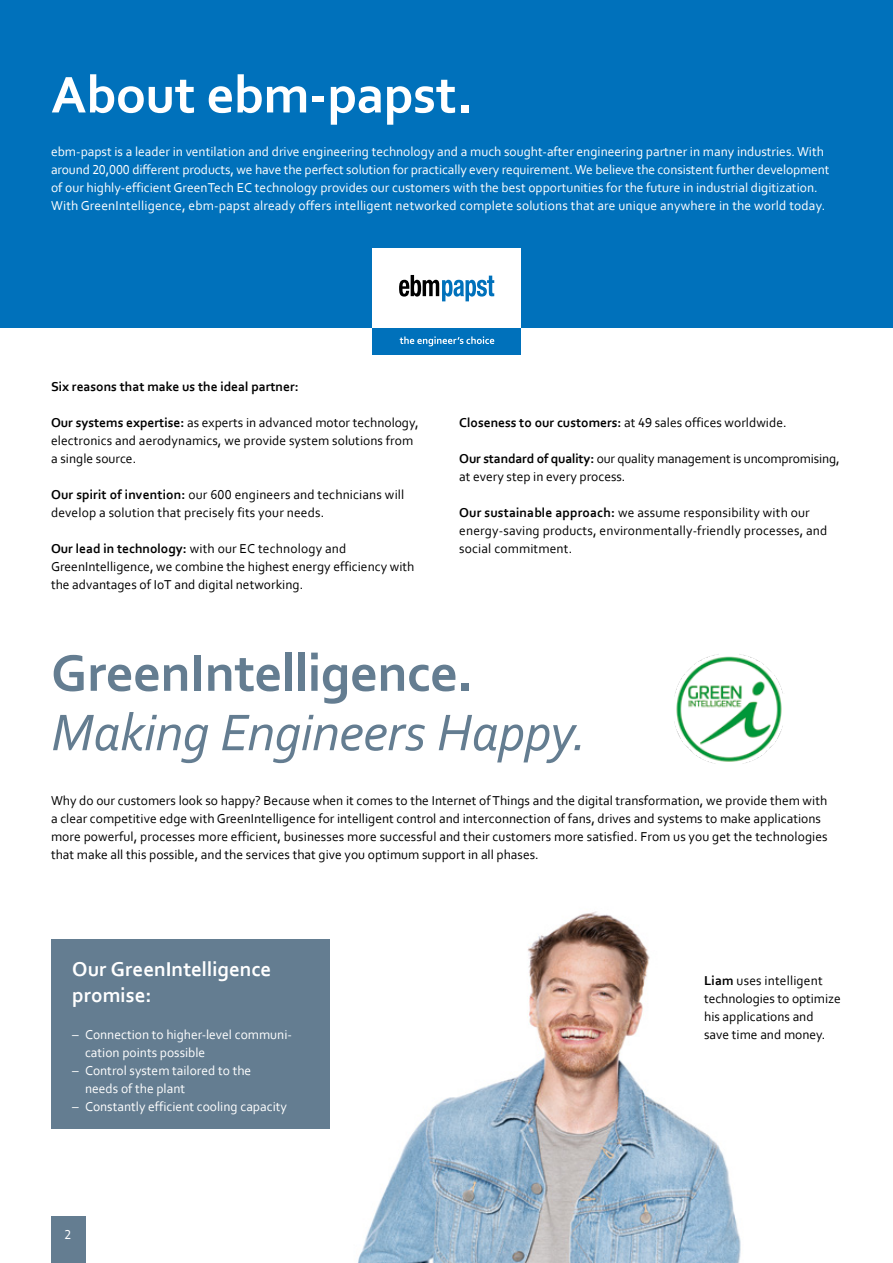
<style>
.page{position:relative;width:893px;height:1263px;background:#fff}
.page>*{position:absolute;margin:0;border:0;box-sizing:border-box;transform-origin:0 0}
.t1{font:italic 54px "Corbel";letter-spacing:-.015em;color:#647d91}
.t2{font:700 54px "Corbel";letter-spacing:-.005em;color:#647d91}
.t3{font:700 54px "Corbel";letter-spacing:-.005em;color:#fff}
.t4{font:700 21px/25.5px "Corbel";color:#fff}
.t5{font:13.5px/18px "Corbel";color:#000}
.t6{font:13.5px/18px "Corbel";color:#fff}
.t7{font:700 13.5px "Corbel";color:#000}
.s1{font-weight:700}
</style>
<div class="page">
<img style="left:358px;top:911px;width:383px;height:352px">
<div style="left:0;top:0;width:893px;height:328px;background:#0071bb"></div>
<div style="left:372px;top:248px;width:149px;height:80px;background:#fff"></div>
<svg style="left:399px;top:275px;width:95px;height:26px"></svg>
<div style="left:372px;top:328px;width:149px;height:26px;background:#0071bb"></div>
<svg style="left:400px;top:336px;width:94px;height:10px"></svg>
<img style="left:674px;top:654px;width:109px;height:110px">
<div style="left:51px;top:939px;width:278px;height:190px;background:#647d91"></div>
<div style="left:51px;top:1216px;width:34px;height:47px;background:#647d91"></div>
<h1 class="t3" style="left:51px;top:61px;width:423px">About ebm-papst.</h1>
<p class="t6" style="left:51px;top:142px;width:780px">ebm-papst is a leader in ventilation and drive engineering technology and a much sought-after engineering partner in many industries. With around 20,000 different products, we have the perfect solution for practically every requirement. We believe the consistent further development of our highly-efficient GreenTech EC technology provides our customers with the best opportunities for the future in industrial digitization.<br>With GreenIntelligence, ebm-papst already offers intelligent networked complete solutions that are unique anywhere in the world today.</p>
<p class="t7" style="left:51px;top:378px;width:249px">Six reasons that make us the ideal partner:</p>
<p class="t5" style="left:51px;top:413px;width:369px"><span class="s1">Our systems expertise:</span> as experts in advanced motor technology, electronics and aerodynamics, we provide system solutions from a single source.</p>
<p class="t5" style="left:51px;top:485px;width:355px"><span class="s1">Our spirit of invention:</span> our 600 engineers and technicians will develop a solution that precisely fits your needs.</p>
<p class="t5" style="left:51px;top:539px;width:365px"><span class="s1">Our lead in technology:</span> with our EC technology and<br>GreenIntelligence, we combine the highest energy efficiency with the advantages of IoT and digital networking.</p>
<p class="t5" style="left:459px;top:413px;width:329px"><span class="s1">Closeness to our customers:</span> at 49 sales offices worldwide.</p>
<p class="t5" style="left:459px;top:449px;width:382px"><span class="s1">Our standard of quality:</span> our quality management is uncompromising, at every step in every process.</p>
<p class="t5" style="left:459px;top:503px;width:370px"><span class="s1">Our sustainable approach:</span> we assume responsibility with our energy-saving products, environmentally-friendly processes, and social commitment.</p>
<h1 class="t2" style="left:51px;top:639px;width:423px">GreenIntelligence.</h1>
<h1 class="t1" style="left:51px;top:699px;width:537px">Making Engineers Happy.</h1>
<p class="t5" style="left:51px;top:791px;width:778px">Why do our customers look so happy? Because when it comes to the Internet of Things and the digital transformation, we provide them with a clear competitive edge with GreenIntelligence for intelligent control and interconnection of fans, drives and systems to make applications more powerful, processes more efficient, businesses more successful and their customers more satisfied. From us you get the technologies that make all this possible, and the services that give you optimum support in all phases.</p>
<h2 class="t4" style="left:72px;top:956px;width:201px">Our GreenIntelligence promise:</h2>
<p class="t6" style="left:85px;top:1025px;width:207px;text-indent:-13px">– Connection to higher-level communi&shy;cation points possible</p>
<p class="t6" style="left:85px;top:1061px;width:168px;text-indent:-13px">– Control system tailored to the needs of the plant</p>
<p class="t6" style="left:72px;top:1097px;width:216px">– Constantly efficient cooling capacity</p>
<p class="t6" style="left:65px;top:1225px;width:8px">2</p>
<p class="t5" style="left:704px;top:971px;width:138px"><span class="s1">Liam</span> uses intelligent technologies to optimize his applications and save time and money.</p>
</div>
